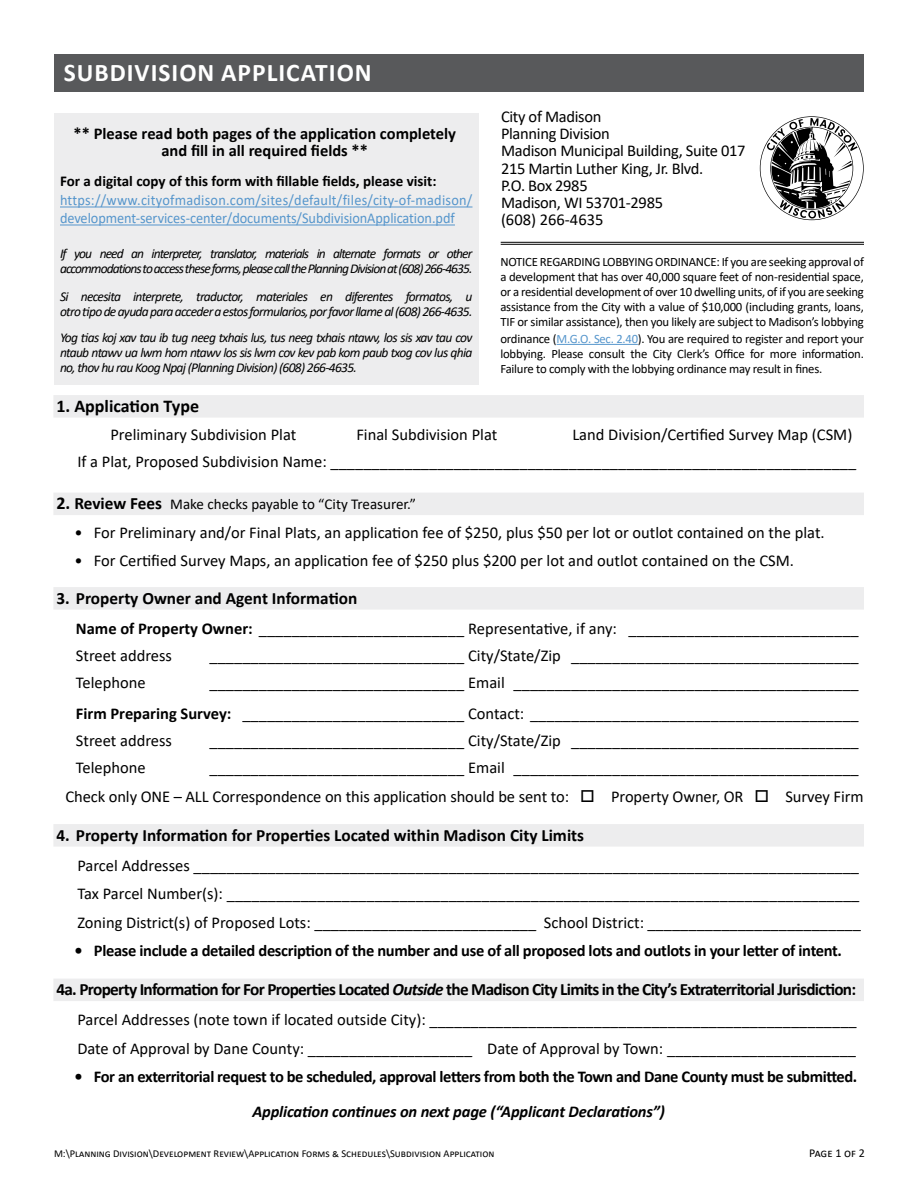
<style>
.page{position:relative;width:918px;height:1188px;background:#fff}
.page>*{position:absolute;margin:0;border:0;box-sizing:border-box;transform-origin:0 0}
.t1{font:700 25.5px "Calibri";letter-spacing:.04em;color:#fff}
.t2{font:700 18px "Calibri";color:#000}
.t3{font:700 17.25px "Calibri";letter-spacing:-.04em;color:#000}
.t4{font:700 17.25px "Calibri";color:#000}
.t5{font:16.5px/28.5px "Calibri";color:#000;text-align:right}
.t6{font:700 16.5px "Calibri";letter-spacing:-.02em;color:#000}
.t7{font:16.5px/17.2px "Calibri";letter-spacing:-.02em;color:#000}
.t8{font:700 16.5px/16.5px "Calibri";color:#000;text-align:center}
.t9{font:italic 700 16.5px "Calibri";letter-spacing:-.01em;color:#000}
.t10{font:15px/18px "Calibri";letter-spacing:-.005em;color:#5696cc;scale:.95 1}
.t11{font:700 15px "Calibri";color:#000}
.t12{font:15px "Calibri";letter-spacing:-.01em;color:#000}
.t13{font:italic 13.5px/15px "Calibri";letter-spacing:-.06em;color:#000}
.t14{font:12.75px/15px "Calibri";letter-spacing:-.02em;color:#000;text-align:justify}
.t15{font:12px "Calibri";letter-spacing:-.005em;color:#000}
.t16{font:10.5px "Calibri";color:#000}
.s1{color:#5696cc}
.s2{font-weight:700;font-size:18px}
.s3{font-weight:700;font-size:17.25px}
.s4{font-weight:700}
.s5{font-style:italic}
</style>
<div class="page">
<div style="left:53px;top:395px;width:811px;height:23px;background:#ededee"></div>
<div style="left:53px;top:493px;width:811px;height:22px;background:#ededee"></div>
<div style="left:53px;top:587px;width:811px;height:23px;background:#ededee"></div>
<div style="left:53px;top:824px;width:811px;height:23px;background:#ededee"></div>
<div style="left:53px;top:979px;width:811px;height:22px;background:#ededee"></div>
<div style="left:54px;top:113px;width:424px;height:271px;background:#ededee"></div>
<hr style="left:60px;top:207px;width:412px;height:1px;background:#5696cc">
<hr style="left:60px;top:225px;width:395px;height:1px;background:#5696cc">
<div style="left:54px;top:54px;width:810px;height:37px;background:#58595b"></div>
<svg style="left:760px;top:116px;width:104px;height:104px"></svg>
<hr style="left:501px;top:242px;width:363px;height:1px;background:#000">
<hr style="left:501px;top:244px;width:363px;height:1px;background:#000">
<hr style="left:557px;top:344px;width:81px;height:1px;background:#5696cc">
<h1 class="t1" style="left:64px;top:54px;width:309px">SUBDIVISION APPLICATION</h1>
<p class="t8" style="left:74px;top:125px;width:384px">** Please read both pages of the application completely and fill in all required fields **</p>
<p class="t11" style="left:60px;top:170px;width:378px">For a digital copy of this form with fillable fields, please visit:</p>
<p class="t10" style="left:60px;top:191px;width:436px">https://www.cityofmadison.com/sites/default/files/city-of-madison/ development-services-center/documents/SubdivisionApplication.pdf</p>
<p class="t13" style="left:60px;top:245px;width:414px">If you need an interpreter, translator, materials in alternate formats or other accommodations to access these forms, please call the Planning Division at (608) 266-4635.</p>
<p class="t13" style="left:60px;top:289px;width:414px">Si necesita interprete, traductor, materiales en diferentes formatos, u otro tipo de ayuda para acceder a estos formularios, por favor llame al (608) 266-4635.</p>
<p class="t13" style="left:60px;top:329px;width:414px;text-align:justify">Yog tias koj xav tau ib tug neeg txhais lus, tus neeg txhais ntawv, los sis xav tau cov ntaub ntawv ua lwm hom ntawv los sis lwm cov kev pab kom paub txog cov lus qhia no, thov hu rau Koog Npaj (Planning Division) (608) 266-4635.</p>
<p class="t7" style="left:501px;top:107px;width:246px">City of Madison<br>Planning Division<br>Madison Municipal Building, Suite 017<br>215 Martin Luther King, Jr. Blvd.<br>P.O. Box 2985<br>Madison, WI 53701-2985<br>(608) 266-4635</p>
<p class="t14" style="left:500px;top:254px;width:365px">NOTICE REGARDING LOBBYING ORDINANCE: If you are seeking approval of a development that has over 40,000 square feet of non-residential space, or a residential development of over 10 dwelling units, of if you are seeking assistance from the City with a value of $10,000 (including grants, loans, TIF or similar assistance), then you likely are subject to Madison’s lobbying</p>
<p class="t14" style="left:500px;top:331px;width:365px">ordinance (<span class="s1">M.G.O. Sec. 2.40</span>). You are required to register and report your lobbying. Please consult the City Clerk’s Office for more information.<br>Failure to comply with the lobbying ordinance may result in fines.</p>
<p class="t2" style="left:56px;top:393px;width:144px">1. Application Type</p>
<p class="t5" style="left:110px;top:420px;width:187px">Preliminary Subdivision Plat</p>
<p class="t5" style="left:356px;top:420px;width:142px">Final Subdivision Plat</p>
<p class="t5" style="left:77px;top:421px;width:781px;line-height:27px">Land Division/Certified Survey Map (CSM)<br>If a Plat, Proposed Subdivision Name: ________________________________________________________________</p>
<p class="t12" style="left:56px;top:494px;width:361px"><span class="s2">2.</span> <span class="s3">Review Fees</span> Make checks payable to “City Treasurer.”</p>
<p class="t5" style="left:74px;top:517px;width:752px">• For Preliminary and/or Final Plats, an application fee of $250, plus $50 per lot or outlot contained on the plat.</p>
<p class="t5" style="left:74px;top:546px;width:721px">• For Certified Survey Maps, an application fee of $250 plus $200 per lot and outlot contained on the CSM.</p>
<p class="t4" style="left:56px;top:586px;width:302px">3. Property Owner and Agent Information</p>
<p class="t5" style="left:76px;top:614px;width:784px;line-height:27px;text-align:left"><span class="s4">Name of Property Owner:</span> _________________________ Representative, if any: ____________________________<br>Street address</p>
<p class="t5" style="left:210px;top:640px;width:651px">_______________________________ City/State/Zip ___________________________________</p>
<p class="t5" style="left:76px;top:667px;width:71px">Telephone</p>
<p class="t5" style="left:76px;top:666px;width:784px;line-height:31.5px">_______________________________ Email __________________________________________<br><span class="s4">Firm Preparing Survey:</span> ___________________________ Contact: ________________________________________</p>
<p class="t5" style="left:76px;top:726px;width:98px">Street address</p>
<p class="t5" style="left:210px;top:726px;width:651px">_______________________________ City/State/Zip ___________________________________</p>
<p class="t5" style="left:76px;top:753px;width:71px">Telephone</p>
<p class="t5" style="left:65px;top:753px;width:800px">_______________________________ Email __________________________________________<br>Check only ONE – ALL Correspondence on this application should be sent to: □ Property Owner, OR □ Survey Firm</p>
<p class="t4" style="left:56px;top:823px;width:529px">4. Property Information for Properties Located within Madison City Limits</p>
<p class="t5" style="left:77px;top:850px;width:785px;text-align:justify">Parcel Addresses _________________________________________________________________________________ Tax Parcel Number(s): _____________________________________________________________________________ Zoning District(s) of Proposed Lots: ___________________________ School District: __________________________</p>
<p class="t6" style="left:74px;top:939px;width:769px">• Please include a detailed description of the number and use of all proposed lots and outlots in your letter of intent.</p>
<p class="t3" style="left:56px;top:977px;width:801px">4a. Property Information for For Properties Located <span class="s5">Outside</span> the Madison City Limits in the City’s Extraterritorial Jurisdiction:</p>
<p class="t5" style="left:77px;top:1005px;width:781px;text-align:left">Parcel Addresses (note town if located outside City): ____________________________________________________<br>Date of Approval by Dane County: ____________________ Date of Approval by Town: _______________________</p>
<p class="t6" style="left:74px;top:1065px;width:784px">• For an exterritorial request to be scheduled, approval letters from both the Town and Dane County must be submitted.</p>
<p class="t9" style="left:252px;top:1099px;width:414px">Application continues on next page (“Applicant Declarations”)</p>
<p class="t16" style="left:54px;top:1146px;width:442px">M:\Planning Division\Development Review\Application Forms &amp; Schedules\Subdivision Application</p>
<p class="t15" style="left:809px;top:1145px;width:57px">Page 1 of 2</p>
</div>
